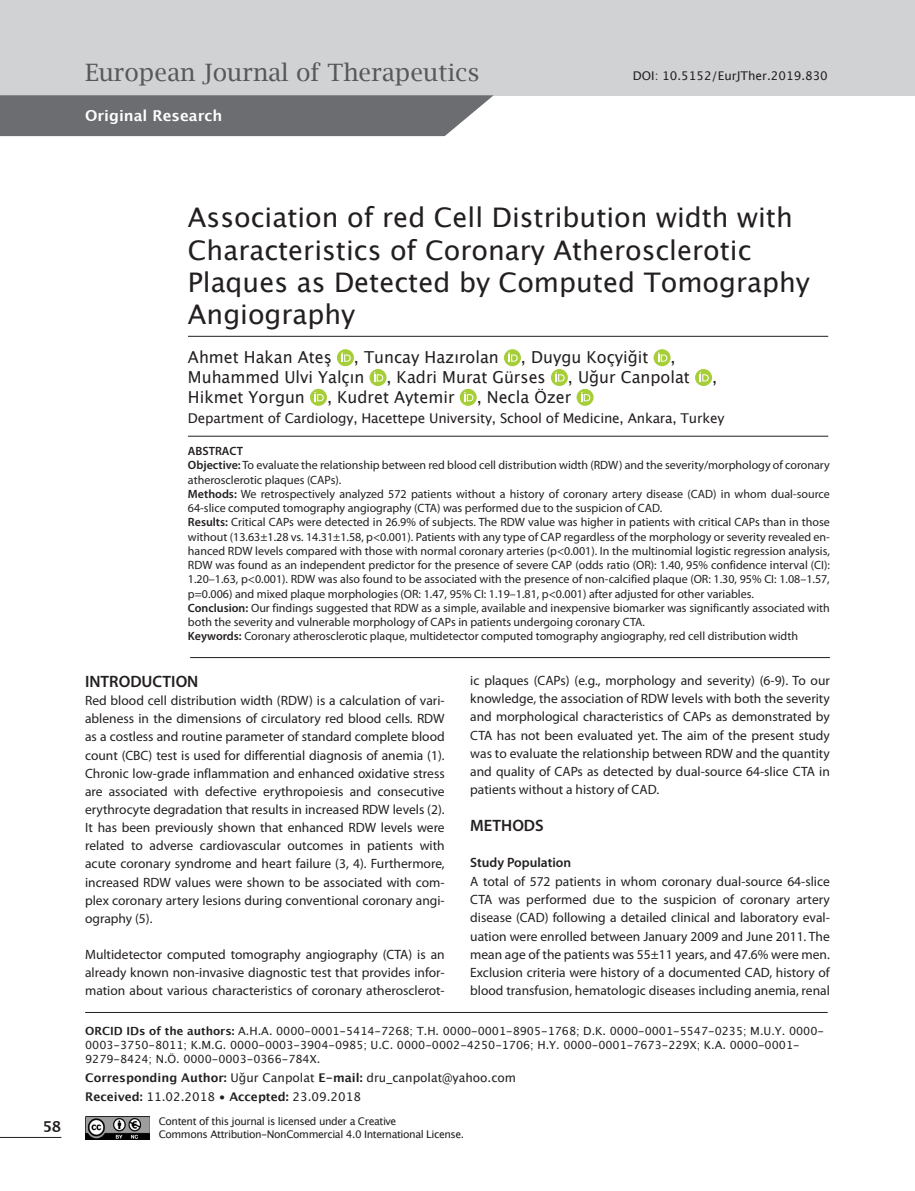
<style>
.page{position:relative;width:915px;height:1191px;background:#fff}
.page>*{position:absolute;margin:0;border:0;box-sizing:border-box;transform-origin:0 0}
.t1{font:27px/32.4px "Lucida Grande";color:#231f20}
.t2{font:24px "Lucida Bright";color:#57585a}
.t3{font:16.5px "Lucida Grande";color:#231f20}
.t4{font:600 16.5px "Myriad Pro";color:#231f20}
.t5{font:700 15px "Lucida Grande";color:#fff}
.t6{font:700 15px "Lucida Grande";color:#231f20}
.Free_Form_A{font:13.5px/18.1px "Myriad Pro";color:#231f20;text-align:justify}
.t7{font:13.5px "Lucida Grande";letter-spacing:-.015em;color:#231f20}
.Free_Form_A-2{font:600 13.5px "Myriad Pro";color:#231f20}
.t8{font:12px/14.2px "Myriad Pro";color:#231f20}
.t9{font:12px "Lucida Grande";color:#231f20}
.t10{font:600 12px "Myriad Pro";color:#231f20}
.t11{font:11.25px/14px "Lucida Grande";color:#231f20}
.t12{font:10.5px/12.6px "Lucida Grande";letter-spacing:-.04em;color:#231f20}
.s1{font-weight:600}
.s2{font-weight:700}
</style>
<div class="page">
<div style="left:0;top:0;width:914px;height:95px;background:#d1d2d4"></div>
<div style="left:337px;top:349px;width:17px;height:17px;background:#a6ce39;border-radius:50%"></div>
<svg style="left:341px;top:352px;width:9px;height:10px"></svg>
<svg style="left:503px;top:349px;width:17px;height:17px"></svg>
<svg style="left:508px;top:352px;width:9px;height:10px"></svg>
<svg style="left:653px;top:349px;width:17px;height:17px"></svg>
<svg style="left:658px;top:352px;width:9px;height:10px"></svg>
<svg style="left:369px;top:369px;width:17px;height:17px"></svg>
<svg style="left:374px;top:372px;width:9px;height:9px"></svg>
<svg style="left:550px;top:369px;width:17px;height:17px"></svg>
<svg style="left:555px;top:372px;width:9px;height:9px"></svg>
<svg style="left:694px;top:369px;width:17px;height:17px"></svg>
<svg style="left:699px;top:372px;width:9px;height:9px"></svg>
<svg style="left:310px;top:389px;width:17px;height:17px"></svg>
<svg style="left:314px;top:392px;width:9px;height:9px"></svg>
<svg style="left:459px;top:389px;width:17px;height:17px"></svg>
<svg style="left:464px;top:392px;width:9px;height:9px"></svg>
<svg style="left:576px;top:389px;width:17px;height:17px"></svg>
<svg style="left:581px;top:392px;width:9px;height:9px"></svg>
<hr style="left:188px;top:336px;width:640px;height:1px;background:#231f20">
<hr style="left:188px;top:436px;width:640px;height:1px;background:#231f20">
<hr style="left:85px;top:1012px;width:742px;height:1px;background:#231f20">
<svg style="left:0;top:95px;width:493px;height:41px;background:#737477"></svg>
<hr style="left:0;top:1137px;width:61px;height:1px;background:#231f20">
<hr style="left:190px;top:657px;width:639px;height:1px;background:#231f20">
<img style="left:85px;top:1117px;width:65px;height:22px">
<p class="t2" style="left:85px;top:58px;width:395px">European Journal of Therapeutics</p>
<p class="t9" style="left:632px;top:68px;width:196px">DOI: 10.5152/EurJTher.2019.830</p>
<p class="t5" style="left:85px;top:103px;width:139px">Original Research</p>
<p class="t6" style="left:42px;top:1114px;width:20px">58</p>
<p class="t1" style="left:188px;top:202px;width:623px">Association of red Cell Distribution width with Characteristics of Coronary Atherosclerotic Plaques as Detected by Computed Tomography Angiography</p>
<p class="t3" style="left:188px;top:348px;width:145px">Ahmet Hakan Ateş</p>
<p class="t3" style="left:354px;top:348px;width:146px">, Tuncay Hazırolan</p>
<p class="t3" style="left:520px;top:348px;width:129px">, Duygu Koçyiğit</p>
<p class="t3" style="left:670px;top:348px;width:7px">,</p>
<p class="t3" style="left:188px;top:368px;width:178px">Muhammed Ulvi Yalçın</p>
<p class="t3" style="left:386px;top:368px;width:161px">, Kadri Murat Gürses</p>
<p class="t3" style="left:567px;top:368px;width:123px">, Uğur Canpolat</p>
<p class="t3" style="left:711px;top:368px;width:7px">,</p>
<p class="t3" style="left:188px;top:387px;width:118px">Hikmet Yorgun</p>
<p class="t3" style="left:327px;top:387px;width:129px">, Kudret Aytemir</p>
<p class="t3" style="left:476px;top:387px;width:96px">, Necla Özer</p>
<p class="t7" style="left:188px;top:411px;width:538px">Department of Cardiology, Hacettepe University, School of Medicine, Ankara, Turkey</p>
<p class="t10" style="left:188px;top:443px;width:56px">ABSTRACT</p>
<p class="t8" style="left:188px;top:458px;width:643px"><span class="s1">Objective:</span> To evaluate the relationship between red blood cell distribution width (RDW) and the severity/morphology of coronary atherosclerotic plaques (CAPs).</p>
<p class="t8" style="left:188px;top:486px;width:643px"><span class="s1">Methods:</span> We retrospectively analyzed 572 patients without a history of coronary artery disease (CAD) in whom dual-source<br>64-slice computed tomography angiography (CTA) was performed due to the suspicion of CAD.</p>
<p class="t8" style="left:188px;top:515px;width:643px;text-align:justify"><span class="s1">Results:</span> Critical CAPs were detected in 26.9% of subjects. The RDW value was higher in patients with critical CAPs than in those without (13.63±1.28 vs. 14.31±1.58, p&lt;0.001). Patients with any type of CAP regardless of the morphology or severity revealed en&shy;hanced RDW levels compared with those with normal coronary arteries (p&lt;0.001). In the multinomial logistic regression analysis, RDW was found as an independent predictor for the presence of severe CAP (odds ratio (OR): 1.40, 95% confidence interval (CI):<br>1.20–1.63, p&lt;0.001). RDW was also found to be associated with the presence of non-calcified plaque (OR: 1.30, 95% CI: 1.08–1.57, p=0.006) and mixed plaque morphologies (OR: 1.47, 95% CI: 1.19–1.81, p&lt;0.001) after adjusted for other variables.</p>
<p class="t8" style="left:188px;top:600px;width:643px"><span class="s1">Conclusion:</span> Our findings suggested that RDW as a simple, available and inexpensive biomarker was significantly associated with both the severity and vulnerable morphology of CAPs in patients undergoing coronary CTA.</p>
<p class="t8" style="left:188px;top:629px;width:611px"><span class="s1">Keywords:</span> Coronary atherosclerotic plaque, multidetector computed tomography angiography, red cell distribution width</p>
<p class="t4" style="left:85px;top:671px;width:115px">INTRODUCTION</p>
<p class="Free_Form_A" style="left:85px;top:691px;width:361px">Red blood cell distribution width (RDW) is a calculation of vari&shy;ableness in the dimensions of circulatory red blood cells. RDW as a costless and routine parameter of standard complete blood count (CBC) test is used for differential diagnosis of anemia (1).<br>Chronic low-grade inflammation and enhanced oxidative stress are associated with defective erythropoiesis and consecutive erythrocyte degradation that results in increased RDW levels (2).<br>It has been previously shown that enhanced RDW levels were related to adverse cardiovascular outcomes in patients with acute coronary syndrome and heart failure (3, 4). Furthermore, increased RDW values were shown to be associated with com&shy;plex coronary artery lesions during conventional coronary angi&shy;ography (5).</p>
<p class="Free_Form_A" style="left:85px;top:945px;width:361px">Multidetector computed tomography angiography (CTA) is an already known non-invasive diagnostic test that provides infor&shy;mation about various characteristics of coronary atherosclerot-</p>
<p class="Free_Form_A" style="left:470px;top:671px;width:361px">ic plaques (CAPs) (e.g., morphology and severity) (6-9). To our knowledge, the association of RDW levels with both the severity and morphological characteristics of CAPs as demonstrated by CTA has not been evaluated yet. The aim of the present study was to evaluate the relationship between RDW and the quantity and quality of CAPs as detected by dual-source 64-slice CTA in patients without a history of CAD.</p>
<p class="t4" style="left:470px;top:815px;width:75px">METHODS</p>
<p class="Free_Form_A-2" style="left:470px;top:854px;width:102px">Study Population</p>
<p class="Free_Form_A" style="left:470px;top:872px;width:361px">A total of 572 patients in whom coronary dual-source 64-slice CTA was performed due to the suspicion of coronary artery disease (CAD) following a detailed clinical and laboratory eval&shy;uation were enrolled between January 2009 and June 2011. The mean age of the patients was 55±11 years, and 47.6% were men.<br>Exclusion criteria were history of a documented CAD, history of blood transfusion, hematologic diseases including anemia, renal</p>
<p class="t11" style="left:85px;top:1024px;width:740px"><span class="s2">ORCID IDs of the authors:</span> A.H.A. 0000-0001-5414-7268; T.H. 0000-0001-8905-1768; D.K. 0000-0001-5547-0235; M.U.Y. 0000-<br>0003-3750-8011; K.M.G. 0000-0003-3904-0985; U.C. 0000-0002-4250-1706; H.Y. 0000-0001-7673-229X; K.A. 0000-0001-<br>9279-8424; N.Ö. 0000-0003-0366-784X.</p>
<p class="t9" style="left:85px;top:1070px;width:432px"><span class="s2">Corresponding Author:</span> Uğur Canpolat <span class="s2">E-mail:</span> dru_canpolat@yahoo.com</p>
<p class="t9" style="left:85px;top:1089px;width:277px"><span class="s2">Received:</span> 11.02.2018 • <span class="s2">Accepted:</span> 23.09.2018</p>
<p class="t12" style="left:159px;top:1115px;width:307px">Content of this journal is licensed under a Creative<br>Commons Attribution-NonCommercial 4.0 International License.</p>
</div>
